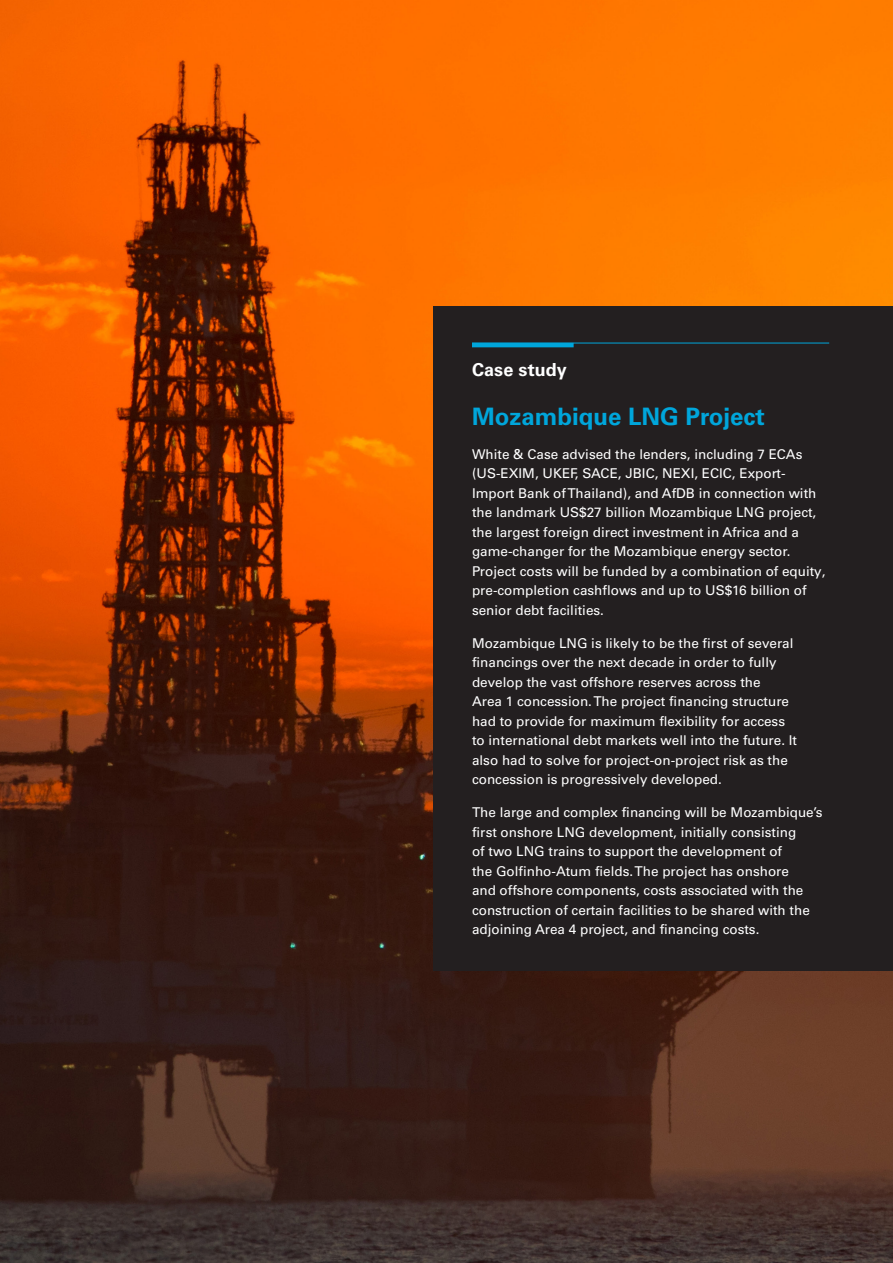
<style>
.page{position:relative;width:893px;height:1263px;background:#fff}
.page>*{position:absolute;margin:0;border:0;box-sizing:border-box;transform-origin:0 0}
.Revised_Case_Study_Blue_Callout{font:700 24px "Univers LT Pro 65";color:#00a6db}
.GENERAL_-_Subhead_B{font:700 18px "Univers LT Pro 65";letter-spacing:.005em;color:#fff}
.Revised_Case_Study_Body{font:13.5px/19.5px "Univers LT Pro 55 Roman";color:#fff}
</style>
<div class="page">
<img style="left:0;top:0;width:893px;height:1263px">
<div style="left:434px;top:306px;width:459px;height:664px;background:#231f20"></div>
<hr style="left:472px;top:343px;width:357px;height:1px;background:#00a6db">
<hr style="left:472px;top:343px;width:102px;height:4px;background:#00a6db">
<p class="GENERAL_-_Subhead_B" style="left:472px;top:359px;width:96px">Case study</p>
<p class="Revised_Case_Study_Blue_Callout" style="left:472px;top:402px;width:294px">Mozambique LNG Project</p>
<p class="Revised_Case_Study_Body" style="left:472px;top:444px;width:355px">White &amp; Case advised the lenders, including 7 ECAs (US-EXIM, UKEF, SACE, JBIC, NEXI, ECIC, Export-Import Bank of Thailand), and AfDB in connection with the landmark US$27 billion Mozambique LNG project, the largest foreign direct investment in Africa and a game‑changer for the Mozambique energy sector.<br>Project costs will be funded by a combination of equity, pre-completion cashflows and up to US$16 billion of senior debt facilities.</p>
<p class="Revised_Case_Study_Body" style="left:472px;top:633px;width:327px">Mozambique LNG is likely to be the first of several financings over the next decade in order to fully develop the vast offshore reserves across the<br>Area 1 concession. The project financing structure had to provide for maximum flexibility for access to international debt markets well into the future. It also had to solve for project-on-project risk as the concession is progressively developed.</p>
<p class="Revised_Case_Study_Body" style="left:472px;top:803px;width:352px">The large and complex financing will be Mozambique’s first onshore LNG development, initially consisting<br>of two LNG trains to support the development of<br>the Golfinho-Atum fields. The project has onshore<br>and offshore components, costs associated with the construction of certain facilities to be shared with the adjoining Area 4 project, and financing costs.</p>
</div>
